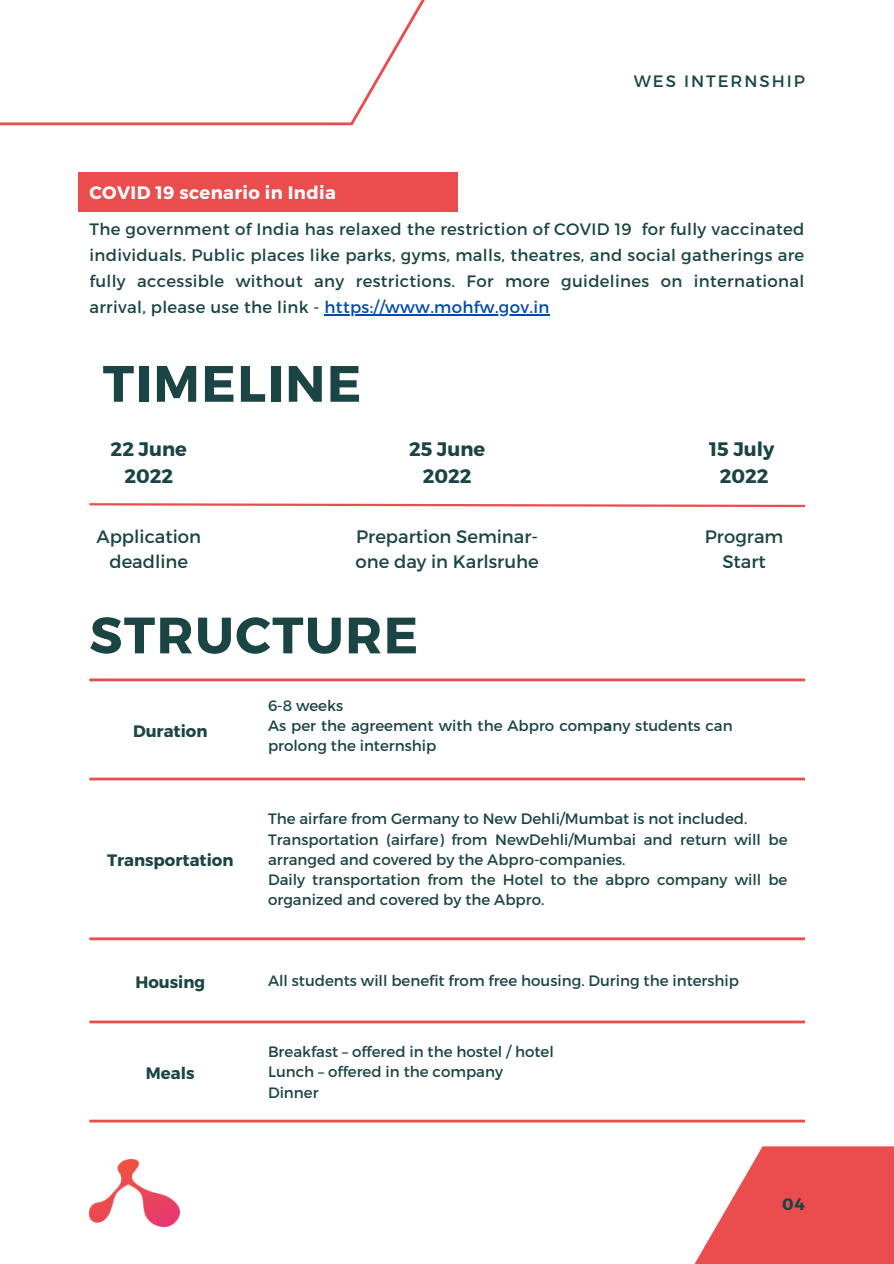
<style>
.page{position:relative;width:894px;height:1264px;background:#fff}
.page>*{position:absolute;margin:0;border:0;box-sizing:border-box;transform-origin:0 0}
.t1{font:700 51px "Montserrat";letter-spacing:.03em;color:#1b4444}
.t2{font:700 19.5px/27px "Montserrat";color:#1b4444;text-align:center}
.t3{font:18px/24.8px "Montserrat";color:#1b4444;text-align:center}
.t4{font:700 18px "Montserrat";letter-spacing:.02em;color:#fefefe}
.t5{font:16.5px/26px "Montserrat";letter-spacing:.02em;color:#1b4444;text-align:justify}
.t6{font:700 16.5px "Montserrat";color:#1b4444}
.t7{font:16.5px "Montserrat";letter-spacing:.12em;color:#1b4444}
.t8{font:15px/20.2px "Montserrat";color:#1b4444}
.s1{color:#004aad}
.s2{font-weight:700}
</style>
<div class="page">
<svg style="left:695px;top:1146px;width:198px;height:117px"></svg>
<svg style="left:0;top:0;width:425px;height:125px"></svg>
<svg style="left:89px;top:503px;width:716px;height:5px"></svg>
<hr style="left:89px;top:678px;width:715px;height:3px;background:#eb4c4e">
<hr style="left:89px;top:777px;width:715px;height:3px;background:#eb4c4e">
<hr style="left:89px;top:937px;width:715px;height:3px;background:#eb4c4e">
<hr style="left:89px;top:1020px;width:715px;height:3px;background:#eb4c4e">
<hr style="left:89px;top:1119px;width:715px;height:3px;background:#eb4c4e">
<img style="left:89px;top:1159px;width:90px;height:67px">
<div style="left:78px;top:172px;width:380px;height:40px;background:#eb4c4e"></div>
<hr style="left:324px;top:314px;width:225px;height:1px;background:#004aad">
<p class="t7" style="left:633px;top:70px;width:173px">WES INTERNSHIP</p>
<p class="t4" style="left:89px;top:181px;width:248px">COVID 19 scenario in India</p>
<p class="t5" style="left:89px;top:215px;width:716px">The government of India has relaxed the restriction of COVID 19 for fully vaccinated individuals. Public places like parks, gyms, malls, theatres, and social gatherings are fully accessible without any restrictions. For more guidelines on international arrival, please use the link - <span class="s1">https://www.mohfw.gov.in</span></p>
<p class="t1" style="left:103px;top:350px;width:260px">TIMELINE</p>
<p class="t2" style="left:111px;top:435px;width:78px">22 June<br>2022</p>
<p class="t2" style="left:409px;top:435px;width:78px">25 June<br>2022</p>
<p class="t2" style="left:709px;top:435px;width:67px">15 July</p>
<p class="t2" style="left:719px;top:462px;width:50px">2022</p>
<p class="t3" style="left:96px;top:523px;width:106px">Application deadline</p>
<p class="t3" style="left:355px;top:523px;width:185px;text-align:left">Prepartion Seminar&shy;one day in Karlsruhe</p>
<p class="t3" style="left:704px;top:523px;width:80px">Program<br>Start</p>
<p class="t1" style="left:89px;top:602px;width:330px">STRUCTURE</p>
<p class="t6" style="left:133px;top:720px;width:76px">Duration</p>
<p class="t6" style="left:107px;top:849px;width:128px">Transportation</p>
<p class="t8" style="left:268px;top:694px;width:466px">6-8 weeks<br>As per the agreement with the Abpro comp<span class="s2">a</span>ny students can prolong the internship</p>
<p class="t8" style="left:268px;top:808px;width:480px">The airfare from Germany to New Dehli/Mumbat is not included.</p>
<p class="t8" style="left:268px;top:828px;width:521px">Transportation (airfare) from NewDehli/Mumbai and return will be arranged and covered by the Abpro-companies.</p>
<p class="t8" style="left:268px;top:869px;width:520px">Daily transportation from the Hotel to the abpro company will be organized and covered by the Abpro.</p>
<p class="t6" style="left:135px;top:970px;width:71px">Housing</p>
<p class="t8" style="left:268px;top:970px;width:472px">All students will benefit from free housing. During the intership</p>
<p class="t6" style="left:146px;top:1061px;width:50px">Meals</p>
<p class="t8" style="left:268px;top:1040px;width:287px">Breakfast – offered in the hostel / hotel</p>
<p class="t8" style="left:268px;top:1061px;width:236px">Lunch – offered in the company</p>
<p class="t8" style="left:268px;top:1081px;width:52px">Dinner</p>
<p class="t6" style="left:781px;top:1192px;width:24px">04</p>
</div>
